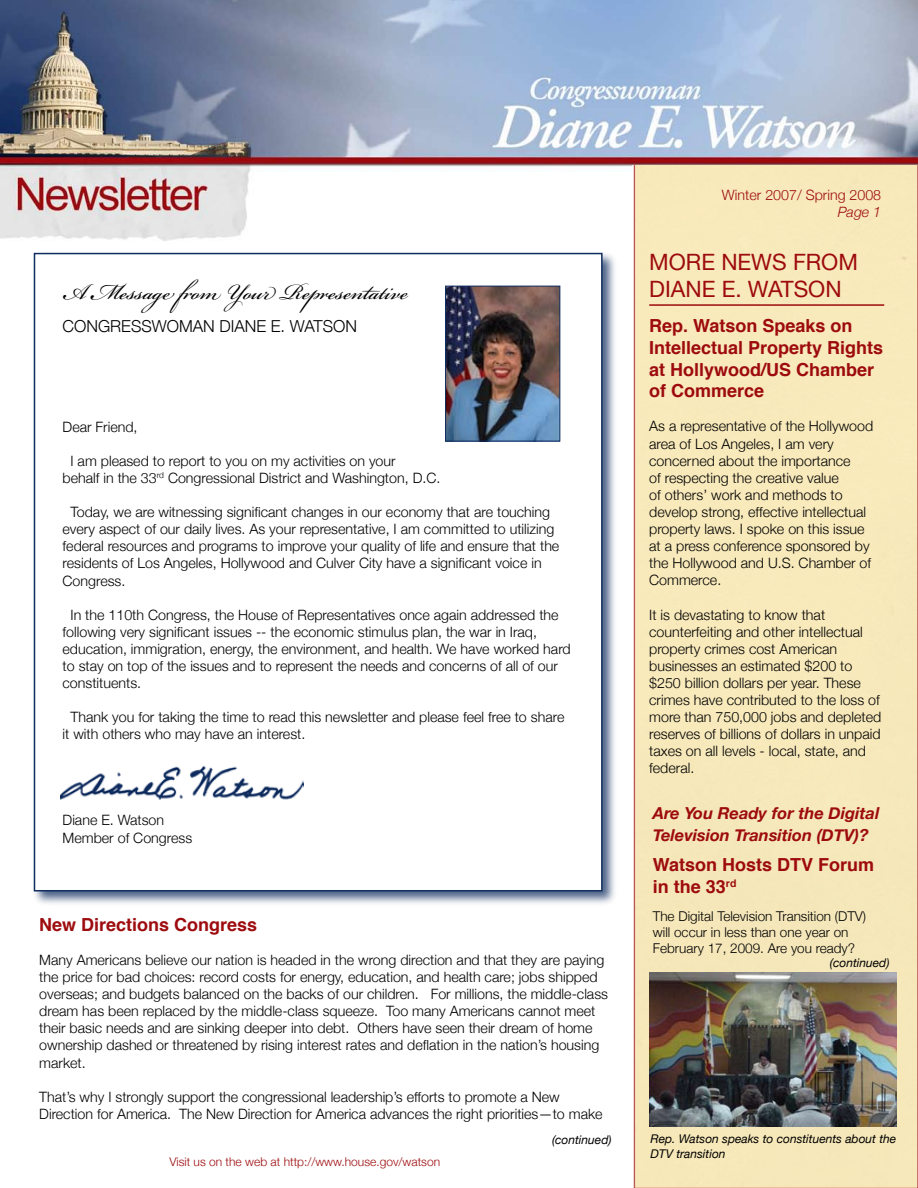
<style>
.page{position:relative;width:918px;height:1188px;background:#fff}
.page>*{position:absolute;margin:0;border:0;box-sizing:border-box;transform-origin:0 0}
.t1{font:34.5px "Bickham Script Pro";color:#000}
.t2{font:22.5px/27px "Helvetica Neue";color:#9d0b0e}
.t3{font:700 18px/21.6px "Helvetica";color:#9d0b0e}
.t4{font:italic 700 16.5px/21.6px "Helvetica Neue";color:#9d0b0e}
.t5{font:300 16.5px "Helvetica Neue";color:#000}
.t6{font:300 14.25px/17.1px "Helvetica Neue";color:#000}
.t7{font:300 14.25px "Helvetica Neue";color:#9d0b0e}
.t8{font:italic 300 14.25px "Helvetica Neue";color:#9d0b0e}
.t9{font:300 13.5px/16.2px "Helvetica Neue";color:#000}
.t10{font:italic 12px/14.4px "Helvetica Neue";color:#000}
.t11{font:300 12px "Helvetica Neue";color:#9d0b0e}
</style>
<div class="page">
<div style="left:635px;top:162px;width:282px;height:1025px;background:#f8e9bb"></div>
<img style="left:0;top:0;width:918px;height:242px">
<div style="left:31px;top:250px;width:588px;height:657px;background:#112e60;opacity:.75"></div>
<div style="left:34px;top:254px;width:568px;height:637px;background:#fff"></div>
<img style="left:447px;top:288px;width:111px;height:151px">
<div style="left:445px;top:286px;width:115px;height:155px;border:1px solid #112e60"></div>
<img style="left:61px;top:765px;width:243px;height:35px">
<hr style="left:649px;top:304px;width:235px;height:2px;background:#9d0b0e">
<img style="left:650px;top:972px;width:246px;height:155px">
<h1 class="t1" style="left:63px;top:267px;width:348px">A Message from Your Representative</h1>
<p class="t5" style="left:63px;top:316px;width:296px">Congresswoman Diane E. Watson</p>
<p class="t6" style="left:63px;top:418px;width:76px">Dear Friend,</p>
<p class="t6" style="left:63px;top:452px;width:379px;text-indent:8px">I am pleased to report to you on my activities on your<br>behalf in the 33<sup>rd</sup> Congressional District and Washington, D.C.</p>
<p class="t6" style="left:63px;top:503px;width:498px;text-indent:8px">Today, we are witnessing significant changes in our economy that are touching every aspect of our daily lives. As your representative, I am committed to utilizing federal resources and programs to improve your quality of life and ensure that the residents of Los Angeles, Hollywood and Culver City have a significant voice in Congress.</p>
<p class="t6" style="left:63px;top:606px;width:510px;text-indent:8px">In the 110th Congress, the House of Representatives once again addressed the following very significant issues -- the economic stimulus plan, the war in Iraq, education, immigration, energy, the environment, and health. We have worked hard to stay on top of the issues and to represent the needs and concerns of all of our constituents.</p>
<p class="t6" style="left:63px;top:708px;width:503px;text-indent:8px">Thank you for taking the time to read this newsletter and please feel free to share it with others who may have an interest.</p>
<p class="t6" style="left:63px;top:811px;width:131px;line-height:18px">Diane E. Watson<br>Member of Congress</p>
<p class="t3" style="left:39px;top:913px;width:220px">New Directions Congress</p>
<p class="t6" style="left:39px;top:951px;width:570px">Many Americans believe our nation is headed in the wrong direction and that they are paying the price for bad choices: record costs for energy, education, and health care; jobs shipped overseas; and budgets balanced on the backs of our children. For millions, the middle-class dream has been replaced by the middle-class squeeze. Too many Americans cannot meet their basic needs and are sinking deeper into debt. Others have seen their dream of home ownership dashed or threatened by rising interest rates and deflation in the nation’s housing market.</p>
<p class="t6" style="left:39px;top:1088px;width:565px">That’s why I strongly support the congressional leadership’s efforts to promote a New<br>Direction for America. The New Direction for America advances the right priorities—to make</p>
<p class="t11" style="left:169px;top:1154px;width:272px">Visit us on the web at http://www.house.gov/watson</p>
<p class="t10" style="left:552px;top:1132px;width:61px">(continued)</p>
<p class="t7" style="left:722px;top:186px;width:161px">Winter 2007/ Spring 2008</p>
<p class="t8" style="left:838px;top:203px;width:45px">Page 1</p>
<h2 class="t2" style="left:649px;top:248px;width:207px">MORE NEWS FROM<br>DIANE E. WATSON</h2>
<p class="t3" style="left:649px;top:314px;width:236px">Rep. Watson Speaks on<br>Intellectual Property Rights at Hollywood/US Chamber of Commerce</p>
<p class="t6" style="left:649px;top:417px;width:226px">As a representative of the Hollywood area of Los Angeles, I am very concerned about the importance<br>of respecting the creative value<br>of others’ work and methods to develop strong, effective intellectual property laws. I spoke on this issue at a press conference sponsored by the Hollywood and U.S. Chamber of<br>Commerce.</p>
<p class="t6" style="left:649px;top:606px;width:234px">It is devastating to know that counterfeiting and other intellectual property crimes cost American businesses an estimated $200 to $250 billion dollars per year. These crimes have contributed to the loss of more than 750,000 jobs and depleted reserves of billions of dollars in unpaid taxes on all levels - local, state, and federal.</p>
<p class="t4" style="left:653px;top:802px;width:228px">Are You Ready for the Digital<br>Television Transition (DTV)?</p>
<p class="t3" style="left:653px;top:853px;width:223px">Watson Hosts DTV Forum in the 33<sup>rd</sup></p>
<p class="t9" style="left:653px;top:908px;width:215px">The Digital Television Transition (DTV) will occur in less than one year on<br>February 17, 2009. Are you ready?</p>
<p class="t10" style="left:830px;top:955px;width:61px">(continued)</p>
<p class="t10" style="left:650px;top:1132px;width:247px">Rep. Watson speaks to constituents about the<br>DTV transition</p>
</div>
